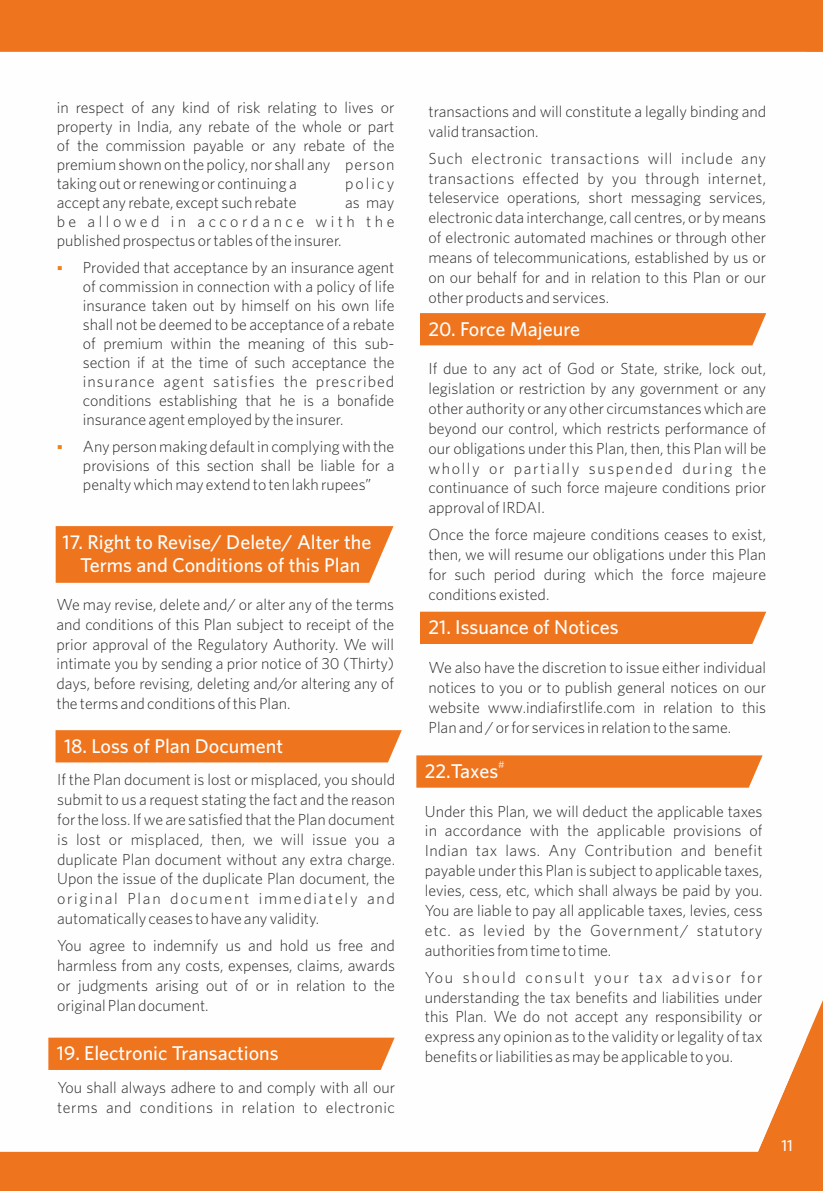
<style>
.page{position:relative;width:823px;height:1191px;background:#fff}
.page>*{position:absolute;margin:0;border:0;box-sizing:border-box;transform-origin:0 0}
.t1{font:500 20px/23px "Whitney";color:#fefefe;text-align:center}
.t2{font:300 16px/19.8px "Whitney";color:#2b2a29;text-align:justify}
.t3{font:500 16px "Whitney";color:#fefefe}
.t4{font:10px "Whitney";color:#fefefe}
.s1{color:#ef7f1a}
</style>
<div class="page">
<div style="left:0;top:0;width:822px;height:1191px;background:#ee741d"></div>
<div style="left:805px;top:52px;width:17px;height:990px;background:#fefefe"></div>
<div style="left:0;top:52px;width:805px;height:1099px;background:#fefefe"></div>
<svg style="left:56px;top:526px;width:337px;height:57px"></svg>
<svg style="left:420px;top:313px;width:345px;height:32px"></svg>
<svg style="left:420px;top:611px;width:345px;height:33px"></svg>
<svg style="left:48px;top:1037px;width:346px;height:33px"></svg>
<svg style="left:55px;top:730px;width:346px;height:32px"></svg>
<svg style="left:416px;top:755px;width:346px;height:32px"></svg>
<p class="t2" style="left:57px;top:100px;width:339px;line-height:19px">in respect of any kind of risk relating to lives or property in India, any rebate of the whole or part of the commission payable or any rebate of the premium shown on the policy, nor shall any person taking out or renewing or continuing a</p>
<p class="t2" style="left:345px;top:175px;width:51px">policy</p>
<p class="t2" style="left:57px;top:194px;width:241px">accept any rebate, except such rebate</p>
<p class="t2" style="left:57px;top:194px;width:339px;line-height:19px;text-indent:288px">as may be allowed in accordance with the published prospectus or tables of the insurer.</p>
<p class="t2" style="left:83px;top:259px;width:313px;line-height:19px;text-indent:-26px"><span class="s1">▪</span> Provided that acceptance by an insurance agent of commission in connection with a policy of life insurance taken out by himself on his own life shall not be deemed to be acceptance of a rebate of premium within the meaning of this sub&shy;section if at the time of such acceptance the insurance agent satisfies the prescribed conditions establishing that he is a bonafide insurance agent employed by the insurer.</p>
<p class="t2" style="left:83px;top:438px;width:313px;line-height:19px;text-indent:-26px"><span class="s1">▪</span> Any person making default in complying with the provisions of this section shall be liable for a penalty which may extend to ten lakh rupees”</p>
<p class="t1" style="left:63px;top:532px;width:310px">17. Right to Revise/ Delete/ Alter the<br>Terms and Conditions of this Plan</p>
<p class="t2" style="left:56px;top:595px;width:339px">We may revise, delete and/ or alter any of the terms and conditions of this Plan subject to receipt of the prior approval of the Regulatory Authority. We will intimate you by sending a prior notice of 30 (Thirty) days, before revising, deleting and/or altering any of the terms and conditions of this Plan.</p>
<p class="t1" style="left:64px;top:736px;width:220px">18. Loss of Plan Document</p>
<p class="t2" style="left:57px;top:771px;width:339px">If the Plan document is lost or misplaced, you should submit to us a request stating the fact and the reason for the loss. If we are satisfied that the Plan document is lost or misplaced, then, we will issue you a duplicate Plan document without any extra charge.<br>Upon the issue of the duplicate Plan document, the original Plan document immediately and automatically ceases to have any validity.</p>
<p class="t2" style="left:57px;top:937px;width:339px">You agree to indemnify us and hold us free and harmless from any costs, expenses, claims, awards or judgments arising out of or in relation to the original Plan document.</p>
<p class="t1" style="left:57px;top:1043px;width:223px">19. Electronic Transactions</p>
<p class="t2" style="left:57px;top:1079px;width:339px">You shall always adhere to and comply with all our terms and conditions in relation to electronic</p>
<p class="t2" style="left:428px;top:103px;width:339px">transactions and will constitute a legally binding and valid transaction.</p>
<p class="t2" style="left:428px;top:149px;width:339px">Such electronic transactions will include any transactions effected by you through internet, teleservice operations, short messaging services, electronic data interchange, call centres, or by means of electronic automated machines or through other means of telecommunications, established by us or on our behalf for and in relation to this Plan or our other products and services.</p>
<p class="t1" style="left:428px;top:319px;width:153px">20. Force Majeure</p>
<p class="t2" style="left:428px;top:360px;width:339px">If due to any act of God or State, strike, lock out, legislation or restriction by any government or any other authority or any other circumstances which are beyond our control, which restricts performance of our obligations under this Plan, then, this Plan will be wholly or partially suspended during the continuance of such force majeure conditions prior approval of IRDAI.</p>
<p class="t2" style="left:428px;top:526px;width:339px">Once the force majeure conditions ceases to exist, then, we will resume our obligations under this Plan for such period during which the force majeure conditions existed.</p>
<p class="t1" style="left:428px;top:617px;width:191px">21. Issuance of Notices</p>
<p class="t2" style="left:428px;top:659px;width:339px">We also have the discretion to issue either individual notices to you or to publish general notices on our website www.indiafirstlife.com in relation to this Plan and / or for services in relation to the same.</p>
<p class="t4" style="left:498px;top:760px;width:8px">#</p>
<p class="t1" style="left:424px;top:761px;width:75px">22. Taxes</p>
<p class="t2" style="left:424px;top:802px;width:339px">Under this Plan, we will deduct the applicable taxes in accordance with the applicable provisions of Indian tax laws. Any Contribution and benefit payable under this Plan is subject to applicable taxes, levies, cess, etc, which shall always be paid by you.<br>You are liable to pay all applicable taxes, levies, cess etc. as levied by the Government/ statutory authorities from time to time.</p>
<p class="t2" style="left:424px;top:968px;width:339px">You should consult your tax advisor for understanding the tax benefits and liabilities under this Plan. We do not accept any responsibility or express any opinion as to the validity or legality of tax benefits or liabilities as may be applicable to you.</p>
<p class="t3" style="left:780px;top:1140px;width:13px">11</p>
</div>
